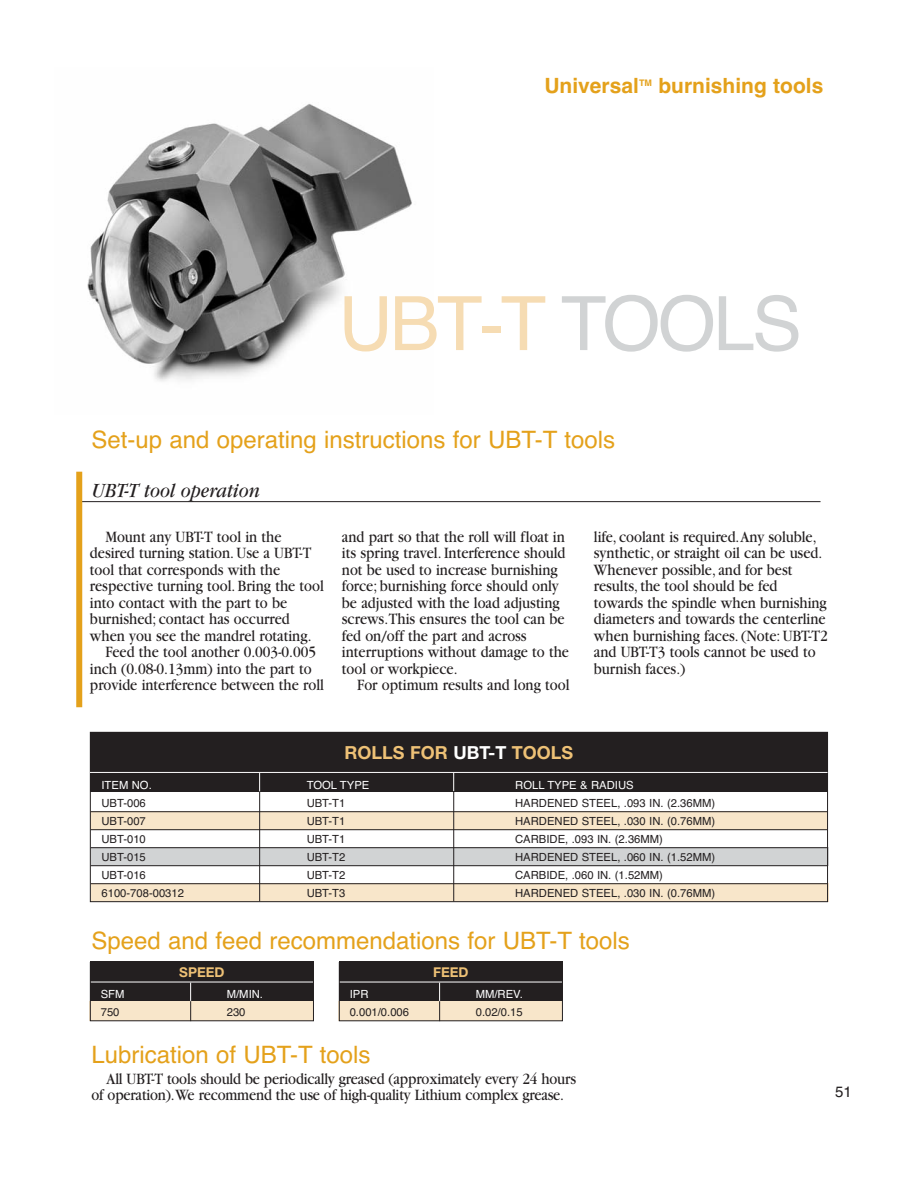
<style>
.page{position:relative;width:918px;height:1188px;background:#fff}
.page>*{position:absolute;margin:0;border:0;box-sizing:border-box;transform-origin:0 0}
.t1{font:75px "Helvetica";letter-spacing:-.04em;color:#f6dcb3}
.t2{font:24px "Helvetica";color:#e4a11b}
.t3{font:700 21px "Helvetica";color:#e4a11b}
.t4{font:italic 21px "Garamond";color:#231f20;scale:.88 1}
.t5{font:700 18px "Helvetica Neue";color:#eec176}
.t6{font:16.5px/16.5px "Garamond";color:#231f20;scale:.88 1}
.t7{font:15px "Helvetica";color:#231f20}
.t8{font:700 13.5px "Helvetica Neue";color:#eec176}
.t9{font:11.25px "Helvetica";color:#231f20}
.t10{font:11.25px "Helvetica";color:#fff}
.t11{font:700 9px "Helvetica";color:#e4a11b}
.s1{color:#d1d3d4}
.s2{color:#fff}
</style>
<div class="page">
<div style="left:91px;top:847px;width:737px;height:18px;background:#d1d3d4"></div>
<div style="left:91px;top:883px;width:737px;height:18px;background:#f8e6ca"></div>
<img style="left:87px;top:104px;width:325px;height:277px">
<div style="left:90px;top:811px;width:738px;height:18px;background:#f8e6ca"></div>
<div style="left:90px;top:732px;width:738px;height:60px;background:#231f20"></div>
<div style="left:90px;top:732px;width:738px;height:170px;border:1px solid #231f20"></div>
<hr style="left:91px;top:811px;width:736px;height:1px;background:#231f20">
<hr style="left:91px;top:829px;width:736px;height:1px;background:#231f20">
<hr style="left:91px;top:847px;width:736px;height:1px;background:#231f20">
<hr style="left:91px;top:865px;width:736px;height:1px;background:#231f20">
<hr style="left:91px;top:883px;width:736px;height:1px;background:#231f20">
<hr style="left:259px;top:792px;width:1px;height:109px;background:#231f20">
<svg style="left:259px;top:773px;width:1px;height:18px"></svg>
<hr style="left:90px;top:772px;width:738px;height:1px;background:#fff">
<hr style="left:78px;top:501px;width:743px;height:1px;background:#231f20">
<hr style="left:453px;top:791px;width:1px;height:110px;background:#231f20">
<svg style="left:453px;top:773px;width:1px;height:18px"></svg>
<div style="left:76px;top:472px;width:6px;height:235px;background:#e4a11b"></div>
<div style="left:90px;top:1001px;width:223px;height:20px;background:#f8e6ca"></div>
<div style="left:90px;top:961px;width:224px;height:40px;background:#231f20"></div>
<svg style="left:190px;top:983px;width:1px;height:36px"></svg>
<hr style="left:90px;top:982px;width:224px;height:1px;background:#fff">
<div style="left:90px;top:962px;width:224px;height:59px;border:1px solid #231f20"></div>
<div style="left:339px;top:1001px;width:223px;height:20px;background:#f8e6ca"></div>
<div style="left:339px;top:961px;width:224px;height:40px;background:#231f20"></div>
<svg style="left:439px;top:983px;width:1px;height:36px"></svg>
<hr style="left:339px;top:982px;width:223px;height:1px;background:#fff">
<div style="left:339px;top:962px;width:224px;height:59px;border:1px solid #231f20"></div>
<p class="t3" style="left:544px;top:78px;width:96px">Universal</p>
<p class="t11" style="left:639px;top:79px;width:14px">TM</p>
<p class="t3" style="left:658px;top:78px;width:167px">burnishing tools</p>
<h1 class="t1" style="left:338px;top:296px;width:465px">UBT-T <span class="s1">TOOLS</span></h1>
<h2 class="t2" style="left:91px;top:431px;width:525px">Set-up and operating instructions for UBT-T tools</h2>
<p class="t4" style="left:91px;top:483px;width:193px">UBT-T tool operation</p>
<p class="t6" style="left:105px;top:530px;width:202px">Mount any UBT-T tool in the</p>
<p class="t6" style="left:90px;top:546px;width:253px">desired turning station. Use a UBT-T</p>
<p class="t6" style="left:90px;top:563px;width:218px">tool that corresponds with the</p>
<p class="t6" style="left:90px;top:579px;width:267px">respective turning tool. Bring the tool</p>
<p class="t6" style="left:90px;top:596px;width:226px">into contact with the part to be</p>
<p class="t6" style="left:90px;top:612px;width:229px">burnished; contact has occurred</p>
<p class="t6" style="left:90px;top:629px;width:253px">when you see the mandrel rotating.</p>
<p class="t6" style="left:105px;top:645px;width:241px">Feed the tool another 0.003-0.005</p>
<p class="t6" style="left:90px;top:662px;width:254px">inch (0.08-0.13mm) into the part to</p>
<p class="t6" style="left:90px;top:678px;width:267px">provide interference between the roll</p>
<p class="t6" style="left:342px;top:530px;width:260px">and part so that the roll will float in its spring travel. Interference should not be used to increase burnishing force; burnishing force should only be adjusted with the load adjusting screws.This ensures the tool can be fed on/off the part and across interruptions without damage to the tool or workpiece.</p>
<p class="t6" style="left:357px;top:678px;width:243px">For optimum results and long tool</p>
<p class="t6" style="left:594px;top:530px;width:267px">life, coolant is required. Any soluble, synthetic, or straight oil can be used.<br>Whenever possible, and for best results, the tool should be fed towards the spindle when burnishing diameters and towards the centerline when burnishing faces. (Note: UBT-T2 and UBT-T3 tools cannot be used to burnish faces.)</p>
<p class="t5" style="left:345px;top:746px;width:230px">ROLLS FOR <span class="s2">UBT-T</span> TOOLS</p>
<p class="t10" style="left:102px;top:781px;width:52px">ITEM NO.</p>
<p class="t10" style="left:307px;top:781px;width:64px">TOOL TYPE</p>
<p class="t10" style="left:515px;top:781px;width:120px">ROLL TYPE &amp; RADIUS</p>
<p class="t9" style="left:102px;top:799px;width:46px">UBT-006</p>
<p class="t9" style="left:307px;top:799px;width:40px">UBT-T1</p>
<p class="t9" style="left:515px;top:799px;width:201px">HARDENED STEEL, .093 IN. (2.36MM)</p>
<p class="t9" style="left:102px;top:817px;width:46px">UBT-007</p>
<p class="t9" style="left:307px;top:817px;width:40px">UBT-T1</p>
<p class="t9" style="left:515px;top:817px;width:201px">HARDENED STEEL, .030 IN. (0.76MM)</p>
<p class="t9" style="left:102px;top:835px;width:46px">UBT-010</p>
<p class="t9" style="left:307px;top:835px;width:40px">UBT-T1</p>
<p class="t9" style="left:515px;top:835px;width:149px">CARBIDE, .093 IN. (2.36MM)</p>
<p class="t9" style="left:102px;top:853px;width:46px">UBT-015</p>
<p class="t9" style="left:307px;top:853px;width:40px">UBT-T2</p>
<p class="t9" style="left:515px;top:853px;width:201px">HARDENED STEEL, .060 IN. (1.52MM)</p>
<p class="t9" style="left:102px;top:871px;width:46px">UBT-016</p>
<p class="t9" style="left:307px;top:871px;width:40px">UBT-T2</p>
<p class="t9" style="left:515px;top:871px;width:149px">CARBIDE, .060 IN. (1.52MM)</p>
<p class="t9" style="left:102px;top:889px;width:84px">6100-708-00312</p>
<p class="t9" style="left:307px;top:889px;width:40px">UBT-T3</p>
<p class="t9" style="left:515px;top:889px;width:201px">HARDENED STEEL, .030 IN. (0.76MM)</p>
<h2 class="t2" style="left:91px;top:932px;width:540px">Speed and feed recommendations for UBT-T tools</h2>
<p class="t10" style="left:101px;top:990px;width:25px">SFM</p>
<p class="t10" style="left:227px;top:990px;width:38px">M/MIN.</p>
<p class="t9" style="left:101px;top:1008px;width:20px">750</p>
<p class="t9" style="left:227px;top:1008px;width:20px">230</p>
<p class="t8" style="left:179px;top:968px;width:47px">SPEED</p>
<p class="t8" style="left:433px;top:968px;width:37px">FEED</p>
<p class="t10" style="left:350px;top:990px;width:20px">IPR</p>
<p class="t10" style="left:476px;top:990px;width:49px">MM/REV.</p>
<p class="t9" style="left:350px;top:1008px;width:61px">0.001/0.006</p>
<p class="t9" style="left:476px;top:1008px;width:48px">0.02/0.15</p>
<h2 class="t2" style="left:91px;top:1046px;width:280px">Lubrication of UBT-T tools</h2>
<p class="t6" style="left:91px;top:1072px;width:552px;text-indent:15px">All UBT-T tools should be periodically greased (approximately every 24 hours of operation).We recommend the use of high-quality Lithium complex grease.</p>
<p class="t7" style="left:835px;top:1086px;width:18px">51</p>
</div>
